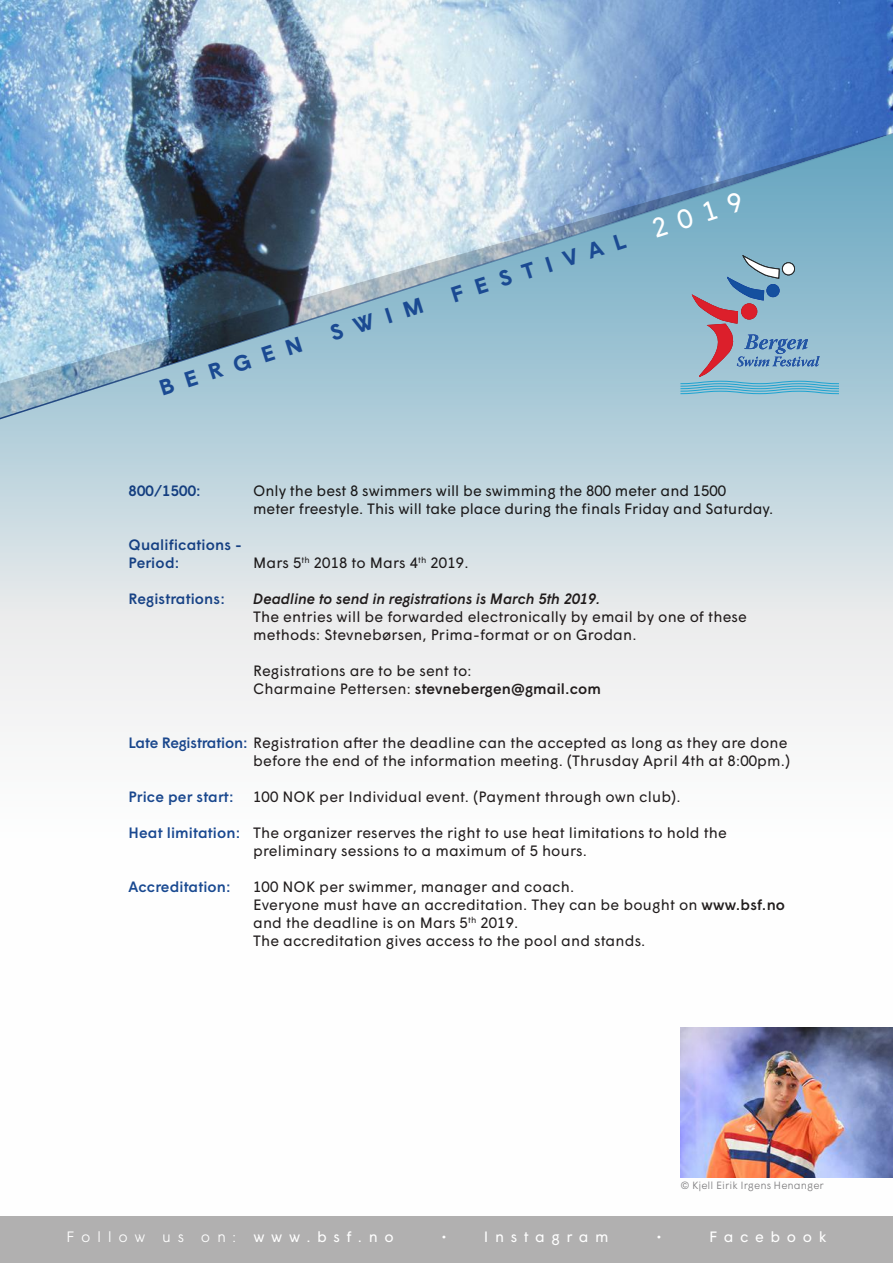
<style>
.page{position:relative;width:893px;height:1263px;background:#fff}
.page>*{position:absolute;margin:0;border:0;box-sizing:border-box;transform-origin:0 0}
.t1{font:500 27px "Wigrum";color:#1b4a92}
.t2{font:15px/18px "Wigrum";letter-spacing:.01em;color:#241f1f}
.t3{font:500 15px/18px "Wigrum";letter-spacing:.01em;color:#1b4a92}
.t4{font:italic 500 15px "Wigrum";letter-spacing:.01em;color:#241f1f}
.t5{font:300 15px "Wigrum";letter-spacing:.44em;color:#fff}
.t6{font:15px "Wigrum";letter-spacing:.44em;color:#fff}
.t7{font:300 10.5px "Wigrum";color:#7d7c7e}
.s1{font-weight:400;color:#fff}
.s2{font-weight:500}
.s3{font-weight:500;color:#1b4a92}
.s4{font-weight:400}
</style>
<div class="page">
<img style="left:0;top:0;width:893px;height:125px">
<svg style="left:0;top:436px;width:893px;height:592px"></svg>
<div style="left:0;top:1216px;width:893px;height:47px;background:#b1b0b0"></div>
<img style="left:0;top:125px;width:893px;height:311px">
<svg style="left:681px;top:256px;width:158px;height:138px"></svg>
<div style="left:782px;top:263px;width:12px;height:12px;background:#fff;border-radius:50%"></div>
<div style="left:782px;top:263px;width:13px;height:12px;border:1px solid #242728;border-radius:50%"></div>
<img style="left:680px;top:1028px;width:213px;height:150px">
<h1 class="t1" style="left:153px;top:369px;width:614px;rotate:-18deg">bergen swim festival <span class="s1">2019</span></h1>
<p class="t3" style="left:129px;top:481px;width:74px">800/1500:</p>
<p class="t2" style="left:253px;top:481px;width:522px">Only the best 8 swimmers will be swimming the 800 meter and 1500<br>meter freestyle. This will take place during the finals Friday and Saturday.</p>
<p class="t3" style="left:129px;top:535px;width:115px">Qualifications -<br>Period:</p>
<p class="t2" style="left:253px;top:553px;width:217px">Mars 5<sup>th</sup> 2018 to Mars 4<sup>th</sup> 2019.</p>
<p class="t3" style="left:129px;top:589px;width:98px">Registrations:</p>
<p class="t4" style="left:253px;top:587px;width:349px">Deadline to send in registrations is March 5th 2019.</p>
<p class="t2" style="left:253px;top:607px;width:495px">The entries will be forwarded electronically by email by one of these methods: Stevnebørsen, Prima-format or on Grodan.</p>
<p class="t2" style="left:253px;top:661px;width:349px">Registrations are to be sent to:<br>Charmaine Pettersen: <span class="s2">stevnebergen@gmail.com</span></p>
<p class="t2" style="left:129px;top:733px;width:663px;text-align:right"><span class="s3">Late Registration:</span> Registration after the deadline can the accepted as long as they are done before the end of the information meeting. (Thrusday April 4th at 8:00pm.)</p>
<p class="t3" style="left:129px;top:787px;width:106px">Price per start:</p>
<p class="t2" style="left:253px;top:787px;width:429px">100 NOK per Individual event. (Payment through own club).</p>
<p class="t2" style="left:253px;top:823px;width:475px;text-indent:-124px"><span class="s3">Heat limitation:</span> The organizer reserves the right to use heat limitations to hold the preliminary sessions to a maximum of 5 hours.</p>
<p class="t3" style="left:129px;top:877px;width:104px">Accreditation:</p>
<p class="t2" style="left:253px;top:877px;width:533px">100 NOK per swimmer, manager and coach.<br>Everyone must have an accreditation. They can be bought on <span class="s2">www.bsf.no </span>and the deadline is on Mars 5<sup>th</sup> 2019.<br>The accreditation gives access to the pool and stands.</p>
<p class="t7" style="left:680px;top:1177px;width:145px">© Kjell Eirik Irgens Henanger</p>
<p class="t5" style="left:66px;top:1226px;width:329px">Follow us on: <span class="s4">www.bsf.no</span></p>
<p class="t6" style="left:442px;top:1226px;width:6px">•</p>
<p class="t6" style="left:484px;top:1226px;width:126px">Instagram</p>
<p class="t6" style="left:657px;top:1226px;width:6px">•</p>
<p class="t6" style="left:709px;top:1226px;width:119px">Facebook</p>
</div>
